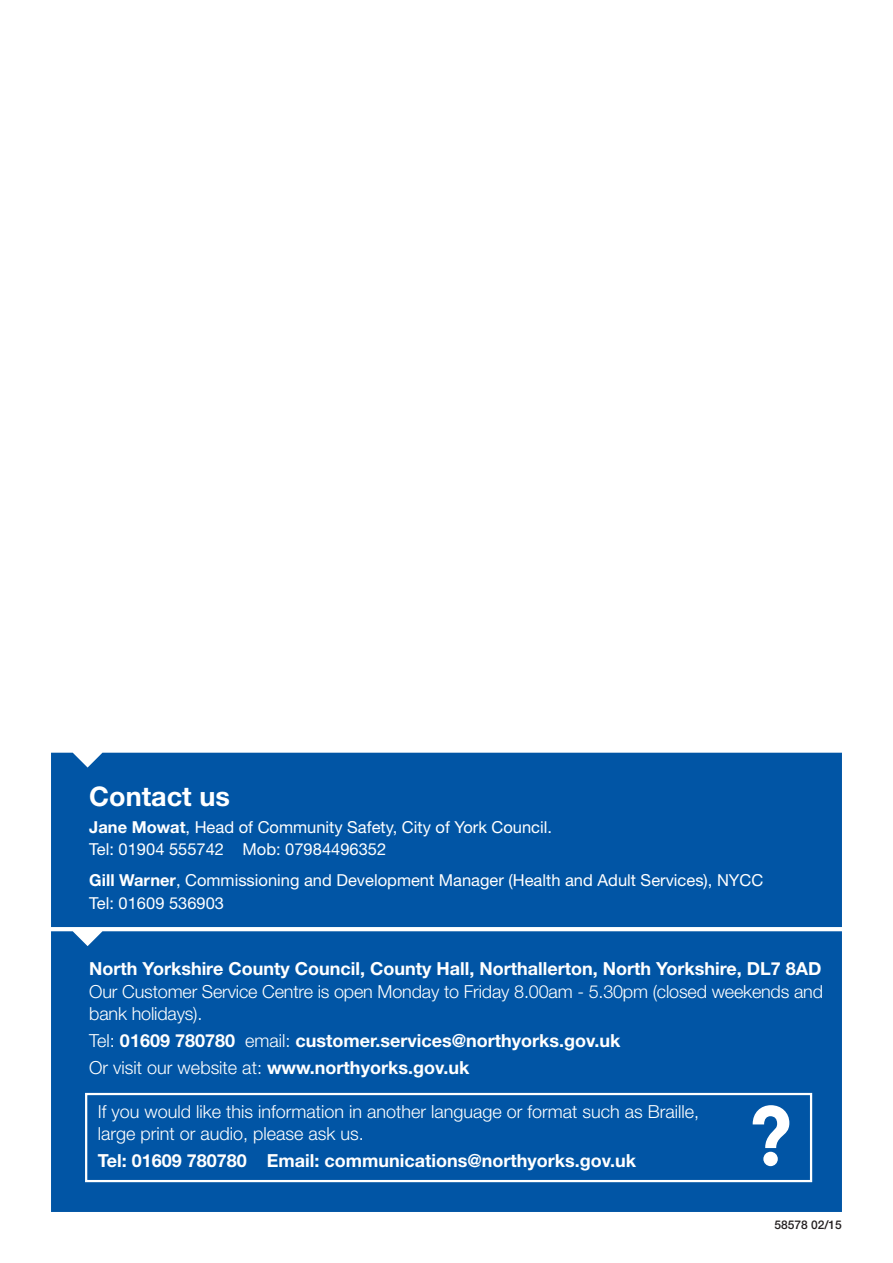
<style>
.page{position:relative;width:893px;height:1263px;background:#fff}
.page>*{position:absolute;margin:0;border:0;box-sizing:border-box;transform-origin:0 0}
.t1{font:700 27px "Helvetica Neue LT Std";color:#fff}
.t2{font:700 18px "Helvetica Neue LT Std";color:#fff}
.t3{font:300 18px/22.5px "Helvetica Neue LT Std";color:#fff}
.body{font:16.5px "Helvetica Neue LT Std";color:#fff}
.t4{font:500 12px "Helvetica Neue LT Std";color:#231f20}
.s1{font-weight:700}
.s2{font-weight:300}
</style>
<div class="page">
<div style="left:51px;top:931px;width:791px;height:281px;background:#0155a5"></div>
<div style="left:51px;top:753px;width:791px;height:174px;background:#0155a5"></div>
<div style="left:85px;top:1093px;width:727px;height:89px;border:2px solid #fff"></div>
<svg style="left:753px;top:1105px;width:36px;height:43px"></svg>
<div style="left:763px;top:1152px;width:15px;height:14px;background:#fff;border-radius:50%"></div>
<p class="t1" style="left:89px;top:780px;width:142px">Contact us</p>
<p class="body" style="left:89px;top:817px;width:464px"><span class="s1">Jane Mowat</span>, Head of Community Safety, City of York Council.</p>
<p class="body" style="left:89px;top:839px;width:298px">Tel: 01904 555742 Mob: 07984496352</p>
<p class="body" style="left:89px;top:870px;width:676px"><span class="s1">Gill Warner</span>, Commissioning and Development Manager (Health and Adult Services), NYCC</p>
<p class="body" style="left:89px;top:893px;width:136px">Tel: 01609 536903</p>
<p class="t2" style="left:89px;top:958px;width:734px">North Yorkshire County Council, County Hall, Northallerton, North Yorkshire, DL7 8AD</p>
<p class="t3" style="left:89px;top:980px;width:735px">Our Customer Service Centre is open Monday to Friday 8.00am - 5.30pm (closed weekends and bank holidays).</p>
<p class="t2" style="left:89px;top:1029px;width:533px"><span class="s2">Tel:</span> 01609 780780 <span class="s2">email:</span> customer.services@northyorks.gov.uk</p>
<p class="t2" style="left:89px;top:1056px;width:382px"><span class="s2">Or visit our website at:</span> www.northyorks.gov.uk</p>
<p class="t3" style="left:98px;top:1099px;width:603px">If you would like this information in another language or format such as Braille, large print or audio, please ask us.</p>
<p class="t2" style="left:98px;top:1149px;width:540px">Tel: 01609 780780 Email: communications@northyorks.gov.uk</p>
<p class="t4" style="left:774px;top:1217px;width:69px">58578 02/15</p>
</div>
